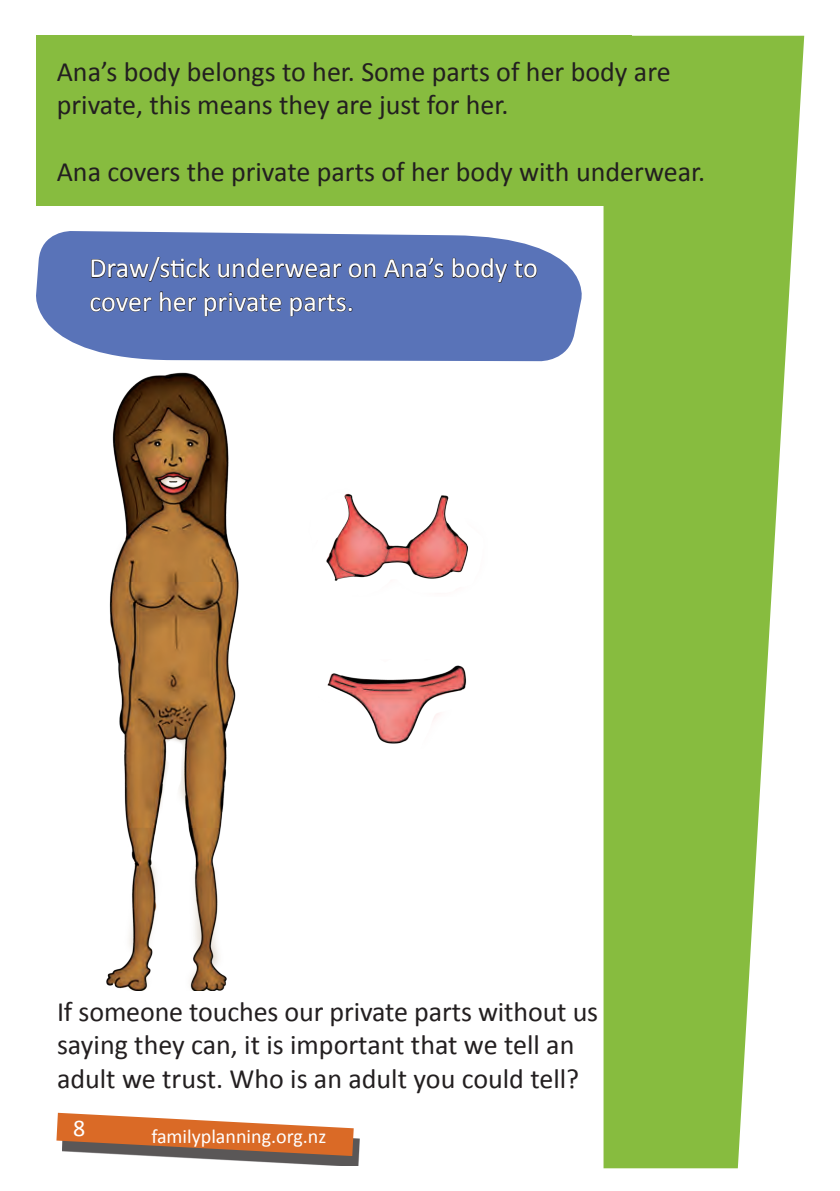
<style>
.page{position:relative;width:840px;height:1191px;background:#fff}
.page>*{position:absolute;margin:0;border:0;box-sizing:border-box;transform-origin:0 0}
.t1{font:28px/33.6px "Calibri";color:#231f20}
.t2{font:28px/33.6px "Calibri";color:#fff}
.t3{font:24px "Calibri";color:#fff}
.t4{font:20px "Calibri";color:#fff}
</style>
<div class="page">
<svg style="left:603px;top:36px;width:200px;height:1132px;fill:#87bc3f"></svg>
<svg style="left:36px;top:231px;width:546px;height:130px;background:#6980bf"></svg>
<img style="left:89px;top:339px;width:168px;height:651px">
<img style="left:326px;top:493px;width:142px;height:88px">
<img style="left:327px;top:665px;width:139px;height:79px">
<div style="left:36px;top:36px;width:595px;height:170px;background:#87bc3f"></div>
<div style="left:62px;top:1122px;width:297px;height:44px;background:#231f20;opacity:.75"></div>
<svg style="left:56px;top:1112px;width:297px;height:44px"></svg>
<svg style="left:91px;top:256px;width:119px;height:26px;background:#4d6197"></svg>
<svg style="left:217px;top:257px;width:125px;height:22px;background:#4c5f94"></svg>
<svg style="left:348px;top:263px;width:28px;height:16px"></svg>
<svg style="left:383px;top:257px;width:61px;height:22px"></svg>
<svg style="left:451px;top:257px;width:86px;height:26px;background:#4e629a"></svg>
<svg style="left:90px;top:297px;width:62px;height:15px"></svg>
<svg style="left:159px;top:291px;width:38px;height:21px"></svg>
<svg style="left:204px;top:292px;width:78px;height:25px;background:#4c6096"></svg>
<svg style="left:289px;top:293px;width:64px;height:24px;background:#4d6197"></svg>
<p class="t1" style="left:57px;top:53px;width:615px">Ana’s body belongs to her. Some parts of her body are private, this means they are just for her.</p>
<p class="t1" style="left:57px;top:154px;width:649px">Ana covers the private parts of her body with underwear.</p>
<p class="t2" style="left:89px;top:250px;width:449px">Draw/stick underwear on Ana’s body to cover her private parts.</p>
<p class="t1" style="left:57px;top:993px;width:542px">If someone touches our private parts without us saying they can, it is important that we tell an adult we trust. Who is an adult you could tell?</p>
<p class="t3" style="left:73px;top:1112px;width:14px">8</p>
<p class="t4" style="left:151px;top:1123px;width:176px">familyplanning.org.nz</p>
</div>
